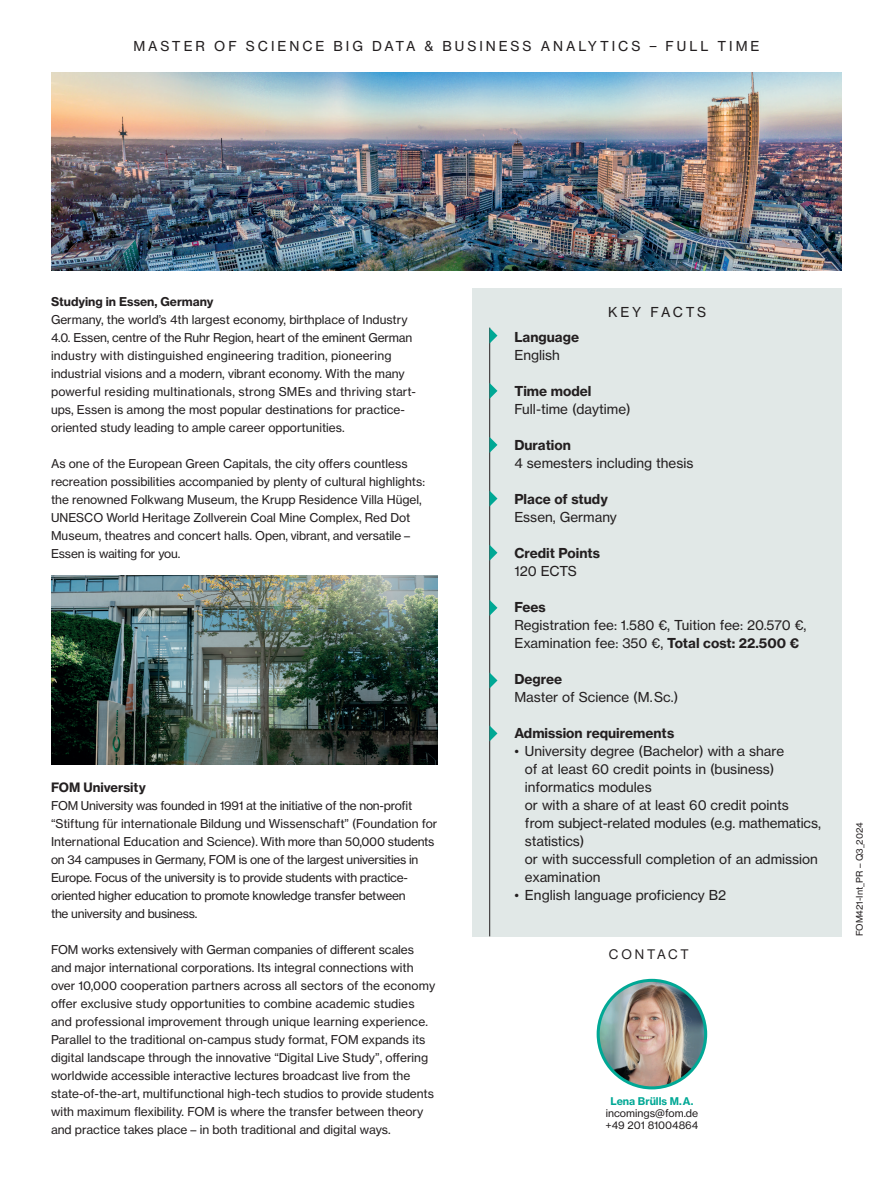
<style>
.page{position:relative;width:893px;height:1191px;background:#fff}
.page>*{position:absolute;margin:0;border:0;box-sizing:border-box;transform-origin:0 0}
.t1{font:13.5px/18px "N Haas Grotesk TX Pro 55 Rg";color:#231f20}
.t2{font:13.5px "N Haas Grotesk TX Pro 75 Bd";color:#231f20}
.t3{font:13.5px "N Haas Grotesk TX Pro 55 Rg";letter-spacing:.215em;color:#231f20}
.t4{font:13.5px "N Haas Grotesk TX Pro 55 Rg";letter-spacing:.195em;color:#231f20}
.t5{font:13.5px "N Haas Grotesk DS Pro 55 Rg";letter-spacing:.205em;color:#231f20}
.t6{font:12.75px "N Haas Grotesk TX Pro 75 Bd";color:#231f20}
.t7{font:12px/18px "N Haas Grotesk TX Pro 55 Rg";color:#231f20}
.t8{font:12px/18px "N Haas Grotesk TX Pro 55 Rg";letter-spacing:-.02em;color:#231f20}
.t9{font:12px "N Haas Grotesk TX Pro 75 Bd";color:#231f20}
.t10{font:10.5px/12px "N Haas Grotesk TX Pro 55 Rg";color:#231f20}
.t11{font:10.5px "N Haas Grotesk TX Pro 75 Bd";color:#00a895}
.t12{font:9px "N Haas Grotesk TX Pro 55 Rg";color:#231f20}
.s1{font-family:"N Haas Grotesk TX Pro 75 Bd"}
</style>
<div class="page">
<img style="left:51px;top:72px;width:791px;height:198px">
<img style="left:51px;top:575px;width:386px;height:190px">
<div style="left:472px;top:288px;width:370px;height:648px;background:#e1e8e7"></div>
<hr style="left:489px;top:328px;width:1px;height:608px;background:#231f20">
<svg style="left:489px;top:328px;width:8px;height:15px"></svg>
<svg style="left:489px;top:383px;width:8px;height:16px"></svg>
<svg style="left:489px;top:545px;width:8px;height:15px"></svg>
<svg style="left:489px;top:600px;width:8px;height:16px"></svg>
<svg style="left:489px;top:725px;width:8px;height:16px"></svg>
<svg style="left:489px;top:672px;width:8px;height:16px"></svg>
<svg style="left:489px;top:490px;width:8px;height:16px"></svg>
<svg style="left:489px;top:437px;width:8px;height:16px"></svg>
<img style="left:598px;top:980px;width:108px;height:108px;border-radius:54px">
<div style="left:597px;top:978px;width:110px;height:111px;border:3px solid #00a895;border-radius:50%"></div>
<p class="t3" style="left:133px;top:38px;width:628px">MASTER OF SCIENCE BIG DATA &amp; BUSINESS ANALYTICS – FULL TIME</p>
<p class="t9" style="left:51px;top:294px;width:164px">Studying in Essen, Germany</p>
<p class="t7" style="left:51px;top:311px;width:367px">Germany, the world’s 4th largest economy, birthplace of Industry 4.0. Essen, centre of the Ruhr Region, heart of the eminent German industry with distinguished engineering tradition, pioneering industrial visions and a modern, vibrant economy. With the many powerful residing multinationals, strong SMEs and thriving start&shy;ups, Essen is among the most popular destinations for practice&shy;oriented study leading to ample career opportunities.</p>
<p class="t7" style="left:51px;top:455px;width:375px">As one of the European Green Capitals, the city offers countless recreation possibilities accompanied by plenty of cultural highlights: the renowned Folkwang Museum, the Krupp Residence Villa Hügel, UNESCO World Heritage Zollverein Coal Mine Complex, Red Dot Museum, theatres and concert halls. Open, vibrant, and versatile – Essen is waiting for you.</p>
<p class="t6" style="left:51px;top:779px;width:96px">FOM University</p>
<p class="t8" style="left:51px;top:797px;width:388px">FOM University was founded in 1991 at the initiative of the non-profit “Stiftung für internationale Bildung und Wissenschaft” (Foundation for International Education and Science). With more than 50,000 students on 34 campuses in Germany, FOM is one of the largest universities in Europe. Focus of the university is to provide students with practice&shy;oriented higher education to promote knowledge transfer between<br>the university and business.</p>
<p class="t7" style="left:51px;top:941px;width:386px">FOM works extensively with German companies of different scales and major international corporations. Its integral connections with over 10,000 cooperation partners across all sectors of the economy offer exclusive study opportunities to combine academic studies and professional improvement through unique learning experience.<br>Parallel to the traditional on-campus study format, FOM expands its digital landscape through the innovative “Digital Live Study”, offering worldwide accessible interactive lectures broadcast live from the state-of-the-art, multifunctional high-tech studios to provide students with maximum flexibility. FOM is where the transfer between theory and practice takes place – in both traditional and digital ways.</p>
<p class="t4" style="left:608px;top:304px;width:100px">KEY FACTS</p>
<p class="t2" style="left:514px;top:329px;width:66px">Language</p>
<p class="t1" style="left:514px;top:346px;width:47px">English</p>
<p class="t2" style="left:514px;top:383px;width:79px">Time model</p>
<p class="t1" style="left:514px;top:400px;width:118px">Full-time (daytime)</p>
<p class="t2" style="left:514px;top:437px;width:58px">Duration</p>
<p class="t1" style="left:514px;top:454px;width:181px">4 semesters including thesis</p>
<p class="t2" style="left:514px;top:491px;width:95px">Place of study</p>
<p class="t1" style="left:514px;top:508px;width:104px">Essen, Germany</p>
<p class="t2" style="left:514px;top:545px;width:87px">Credit Points</p>
<p class="t1" style="left:514px;top:562px;width:64px">120 ECTS</p>
<p class="t2" style="left:514px;top:599px;width:33px">Fees</p>
<p class="t1" style="left:514px;top:616px;width:294px">Registration fee: 1.580 €, Tuition fee: 20.570 €,<br>Examination fee: 350 €, <span class="s1">Total cost: 22.500 €</span></p>
<p class="t2" style="left:514px;top:671px;width:49px">Degree</p>
<p class="t1" style="left:514px;top:688px;width:165px">Master of Science (M. Sc.)</p>
<p class="t2" style="left:514px;top:725px;width:161px">Admission requirements</p>
<p class="t1" style="left:525px;top:742px;width:297px;text-indent:-11px">• University degree (Bachelor) with a share<br>of at least 60 credit points in (business) informatics modules<br>or with a share of at least 60 credit points from subject-related modules (e.g. mathematics, statistics)<br>or with successfull completion of an admission examination</p>
<p class="t1" style="left:514px;top:886px;width:213px">• English language proficiency B2</p>
<p class="t5" style="left:609px;top:947px;width:81px">CONTACT</p>
<p class="t12" style="left:854px;top:936px;width:115px;rotate:-90deg">FOM421-Int_PR – Q3_2024</p>
<p class="t11" style="left:610px;top:1094px;width:85px">Lena Brülls M. A.</p>
<p class="t10" style="left:605px;top:1107px;width:94px">incomings@fom.de +49 201 81004864</p>
</div>
